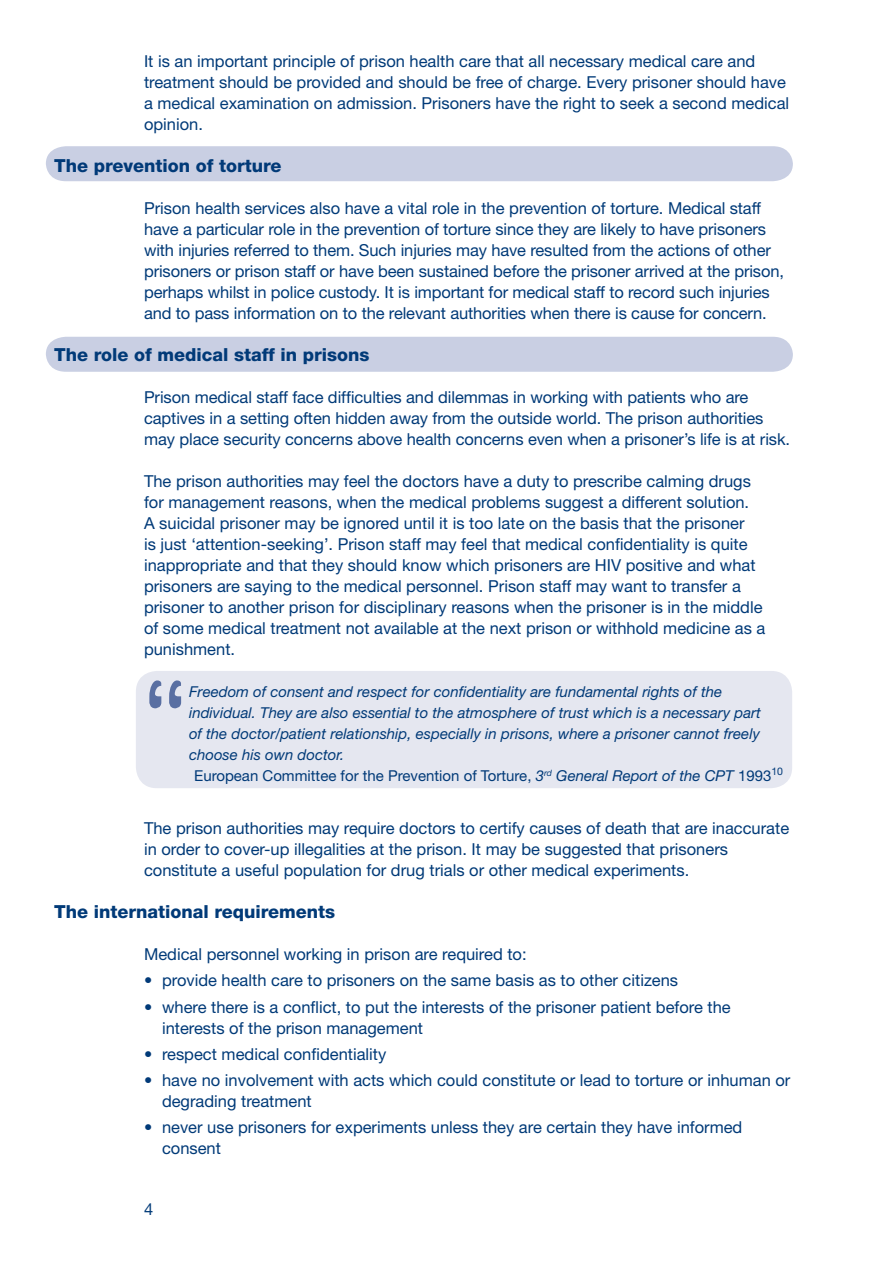
<style>
.page{position:relative;width:893px;height:1263px;background:#fff}
.page>*{position:absolute;margin:0;border:0;box-sizing:border-box;transform-origin:0 0}
.t1{font:800 18px "Helvetica Neue";color:#013a78}
.t2{font:16.5px/21px "Helvetica Neue";color:#013a78}
.t3{font:italic 15px "Helvetica Neue";color:#013a78}
.t4{font:15px "Helvetica Neue";color:#013a78}
.s1{font-style:italic}
</style>
<div class="page">
<div style="left:136px;top:671px;width:656px;height:117px;background:#e5e7f0"></div>
<svg style="left:149px;top:680px;width:32px;height:28px"></svg>
<div style="left:46px;top:337px;width:747px;height:35px;background:#c9cfe3"></div>
<div style="left:46px;top:146px;width:747px;height:35px;background:#c9cfe3"></div>
<p class="t2" style="left:144px;top:51px;width:647px">It is an important principle of prison health care that all necessary medical care and treatment should be provided and should be free of charge. Every prisoner should have a medical examination on admission. Prisoners have the right to seek a second medical opinion.</p>
<p class="t1" style="left:54px;top:155px;width:229px">The prevention of torture</p>
<p class="t2" style="left:144px;top:198px;width:641px">Prison health services also have a vital role in the prevention of torture. Medical staff have a particular role in the prevention of torture since they are likely to have prisoners with injuries referred to them. Such injuries may have resulted from the actions of other prisoners or prison staff or have been sustained before the prisoner arrived at the prison, perhaps whilst in police custody. It is important for medical staff to record such injuries and to pass information on to the relevant authorities when there is cause for concern.</p>
<p class="t1" style="left:54px;top:344px;width:317px">The role of medical staff in prisons</p>
<p class="t2" style="left:144px;top:387px;width:648px">Prison medical staff face difficulties and dilemmas in working with patients who are captives in a setting often hidden away from the outside world. The prison authorities may place security concerns above health concerns even when a prisoner’s life is at risk.</p>
<p class="t2" style="left:144px;top:471px;width:623px">The prison authorities may feel the doctors have a duty to prescribe calming drugs for management reasons, when the medical problems suggest a different solution.<br>A suicidal prisoner may be ignored until it is too late on the basis that the prisoner<br>is just ‘attention-seeking’. Prison staff may feel that medical confidentiality is quite inappropriate and that they should know which prisoners are HIV positive and what prisoners are saying to the medical personnel. Prison staff may want to transfer a prisoner to another prison for disciplinary reasons when the prisoner is in the middle of some medical treatment not available at the next prison or withhold medicine as a punishment.</p>
<p class="t3" style="left:189px;top:683px;width:535px">Freedom of consent and respect for confidentiality are fundamental rights of the</p>
<p class="t3" style="left:189px;top:704px;width:573px">individual. They are also essential to the atmosphere of trust which is a necessary part</p>
<p class="t3" style="left:189px;top:725px;width:572px">of the doctor/patient relationship, especially in prisons, where a prisoner cannot freely</p>
<p class="t3" style="left:189px;top:746px;width:157px">choose his own doctor.</p>
<p class="t4" style="left:194px;top:767px;width:590px">European Committee for the Prevention of Torture, <span class="s1">3</span><sup>rd</sup> <span class="s1">General Report of the CPT</span> 1993<sup>10</sup></p>
<p class="t2" style="left:144px;top:817px;width:647px">The prison authorities may require doctors to certify causes of death that are inaccurate in order to cover-up illegalities at the prison. It may be suggested that prisoners constitute a useful population for drug trials or other medical experiments.</p>
<p class="t1" style="left:54px;top:901px;width:283px">The international requirements</p>
<p class="t2" style="left:144px;top:943px;width:384px">Medical personnel working in prison are required to:</p>
<p class="t2" style="left:144px;top:970px;width:536px">• provide health care to prisoners on the same basis as to other citizens</p>
<p class="t2" style="left:162px;top:996px;width:570px;text-indent:-18px">• where there is a conflict, to put the interests of the prisoner patient before the interests of the prison management</p>
<p class="t2" style="left:144px;top:1043px;width:244px">• respect medical confidentiality</p>
<p class="t2" style="left:162px;top:1069px;width:630px;text-indent:-18px">• have no involvement with acts which could constitute or lead to torture or inhuman or degrading treatment</p>
<p class="t2" style="left:162px;top:1117px;width:582px;text-indent:-18px">• never use prisoners for experiments unless they are certain they have informed consent</p>
<p class="t2" style="left:144px;top:1198px;width:11px">4</p>
</div>
